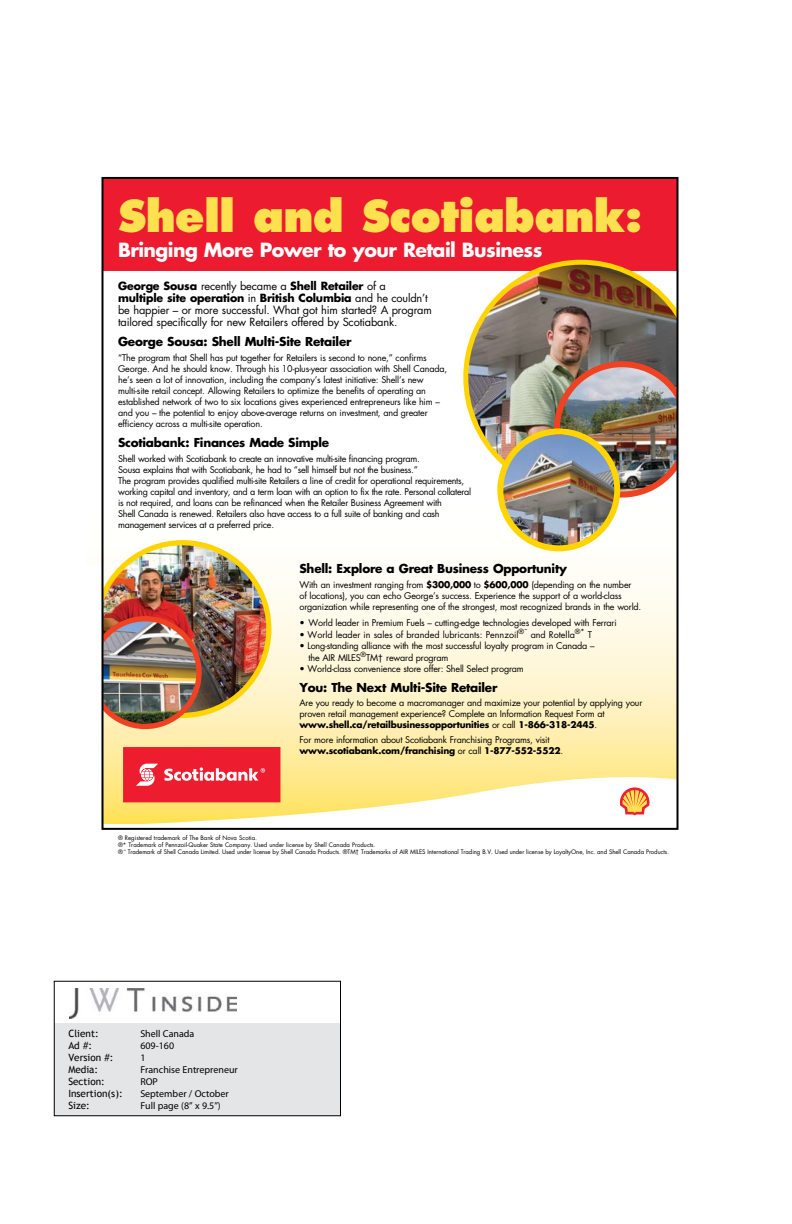
<style>
.page{position:relative;width:792px;height:1224px;background:#fff}
.page>*{position:absolute;margin:0;border:0;box-sizing:border-box;transform-origin:0 0}
.t1{font:800 43px "Futura";letter-spacing:-.02em;color:#ffe14f}
.t2{font:700 19px "Futura";letter-spacing:-.03em;color:#fff}
.t3{font:700 12px "Futura";letter-spacing:-.02em;color:#000}
.t4{font:11px/12px "Futura";letter-spacing:-.015em;color:#000}
.t5{font:10px "Myriad Pro";color:#000}
.t6{font:10px "Trebuchet MS";color:#000}
.t7{font:9px/11px "Futura";letter-spacing:-.02em;color:#000}
.t8{font:9px "Futura";color:#000}
.t9{font:6px/7.2px "Futura";letter-spacing:-.01em;color:#000}
.s1{font-weight:700}
.s2{font-style:italic}
</style>
<div class="page">
<svg style="left:101px;top:475px;width:574px;height:289px"></svg>
<img style="left:101px;top:543px;width:168px;height:172px">
<div style="left:94px;top:540px;width:178px;height:178px;border:5px solid #ffd400;border-radius:50%"></div>
<img style="left:91px;top:619px;width:108px;height:107px;border-radius:54px">
<div style="left:89px;top:616px;width:113px;height:113px;border:5px solid #ef4223;border-radius:50%"></div>
<div style="left:102px;top:178px;width:576px;height:92px;background:#ed1b2f"></div>
<img style="left:466px;top:262px;width:230px;height:231px;border-radius:115px">
<img style="left:557px;top:364px;width:130px;height:131px;border-radius:65px">
<div style="left:554px;top:361px;width:136px;height:137px;border:6px solid #ef4223;border-radius:50%"></div>
<div style="left:678px;top:278px;width:57px;height:282px;background:#fff"></div>
<div style="left:123px;top:747px;width:157px;height:55px;background:#ed1c2e"></div>
<svg style="left:105px;top:764px;width:574px;height:66px"></svg>
<img style="left:500px;top:435px;width:117px;height:113px">
<div style="left:497px;top:428px;width:123px;height:123px;border:6px solid #ffd400;border-radius:50%"></div>
<div style="left:46px;top:565px;width:57px;height:281px;background:#fff"></div>
<div style="left:54px;top:1023px;width:286px;height:93px;background:#e4e5e6"></div>
<img style="left:70px;top:988px;width:167px;height:31px">
<div style="left:54px;top:981px;width:287px;height:135px;border:1px solid #000"></div>
<h1 class="t1" style="left:118px;top:189px;width:526px">Shell and Scotiabank:</h1>
<h2 class="t2" style="left:118px;top:238px;width:426px">Bringing More Power to your Retail Business</h2>
<p class="t4" style="left:118px;top:280px;width:315px"><span class="s1">George Sousa</span> recently became a <span class="s1">Shell Retailer</span> of a <span class="s1">multiple site operation</span> in <span class="s1">British Columbia</span> and he couldn’t be happier – or more successful. What got him started? A program tailored specifically for new Retailers offered by Scotiabank.</p>
<h3 class="t3" style="left:118px;top:334px;width:235px">George Sousa: Shell Multi-Site Retailer</h3>
<p class="t7" style="left:118px;top:352px;width:331px">“The program that Shell has put together for Retailers is second to none,” confirms George. And he should know. Through his 10-plus-year association with Shell Canada, he’s seen a lot of innovation, including the company’s latest initiative: Shell’s new multi-site retail concept. Allowing Retailers to optimize the benefits of operating an established network of two to six locations gives experienced entrepreneurs like him – and you – the potential to enjoy above-average returns on investment, and greater efficiency across a multi-site operation.</p>
<h3 class="t3" style="left:118px;top:435px;width:213px">Scotiabank: Finances Made Simple</h3>
<p class="t7" style="left:118px;top:453px;width:355px">Shell worked with Scotiabank to create an innovative multi-site financing program.<br>Sousa explains that with Scotiabank, he had to “sell himself but not the business.”<br>The program provides qualified multi-site Retailers a line of credit for operational requirements, working capital and inventory, and a term loan with an option to fix the rate. Personal collateral is not required, and loans can be refinanced when the Retailer Business Agreement with<br>Shell Canada is renewed. Retailers also have access to a full suite of banking and cash management services at a preferred price.</p>
<h3 class="t3" style="left:300px;top:561px;width:269px">Shell: Explore a Great Business Opportunity</h3>
<p class="t7" style="left:300px;top:579px;width:343px">With an investment ranging from <span class="s1">$300,000</span> to <span class="s1">$600,000</span> (depending on the number<br>of locations), you can echo George’s success. Experience the support of a world-class organization while representing one of the strongest, most recognized brands in the world.</p>
<p class="t7" style="left:300px;top:617px;width:319px">• World leader in Premium Fuels – cutting-edge technologies developed with Ferrari</p>
<p class="t8" style="left:300px;top:629px;width:294px">• World leader in sales of branded lubricants: Pennzoil<sup>®˜</sup> and Rotella<sup>®*</sup> T</p>
<p class="t7" style="left:309px;top:639px;width:288px;line-height:12px;text-indent:-9px">• Long-standing alliance with the most successful loyalty program in Canada – the AIR MILES<sup>®</sup>TM† reward program</p>
<p class="t7" style="left:300px;top:663px;width:226px">• World-class convenience store offer: Shell Select program</p>
<h3 class="t3" style="left:300px;top:679px;width:199px">You: The Next Multi-Site Retailer</h3>
<p class="t7" style="left:300px;top:698px;width:344px">Are you ready to become a macromanager and maximize your potential by applying your proven retail management experience? Complete an Information Request Form at <span class="s1">www.shell.ca/retailbusinessopportunities</span> or call <span class="s1">1-866-318-2445</span>.</p>
<p class="t7" style="left:300px;top:735px;width:265px">For more information about Scotiabank Franchising Programs, visit <span class="s1">www.scotiabank.com/franchising</span> or call <span class="s1">1-877-552-5522</span>.</p>
<p class="t9" style="left:118px;top:834px;width:552px">® Registered trademark of The Bank of Nova Scotia.<br>®* Trademark of Pennzoil-Quaker State Company. Used under license by Shell Canada Products.<br>®<span class="s2">˜</span> Trademark of Shell Canada Limited. Used under license by Shell Canada Products. ®TM† Trademarks of AIR MILES International Trading B.V. Used under license by LoyaltyOne, Inc. and Shell Canada Products.</p>
<p class="t6" style="left:68px;top:1028px;width:32px">Client:</p>
<p class="t5" style="left:140px;top:1028px;width:55px">Shell Canada</p>
<p class="t6" style="left:68px;top:1040px;width:25px">Ad #:</p>
<p class="t5" style="left:140px;top:1040px;width:35px">609-160</p>
<p class="t6" style="left:68px;top:1052px;width:47px">Version #:</p>
<p class="t5" style="left:140px;top:1052px;width:7px">1</p>
<p class="t6" style="left:68px;top:1064px;width:31px">Media:</p>
<p class="t5" style="left:140px;top:1064px;width:99px">Franchise Entrepreneur</p>
<p class="t6" style="left:68px;top:1076px;width:38px">Section:</p>
<p class="t5" style="left:140px;top:1076px;width:19px">ROP</p>
<p class="t6" style="left:68px;top:1088px;width:56px">Insertion(s):</p>
<p class="t5" style="left:140px;top:1088px;width:90px">September / October</p>
<p class="t6" style="left:68px;top:1100px;width:23px">Size:</p>
<p class="t5" style="left:140px;top:1100px;width:82px">Full page (8” x 9.5”)</p>
</div>
